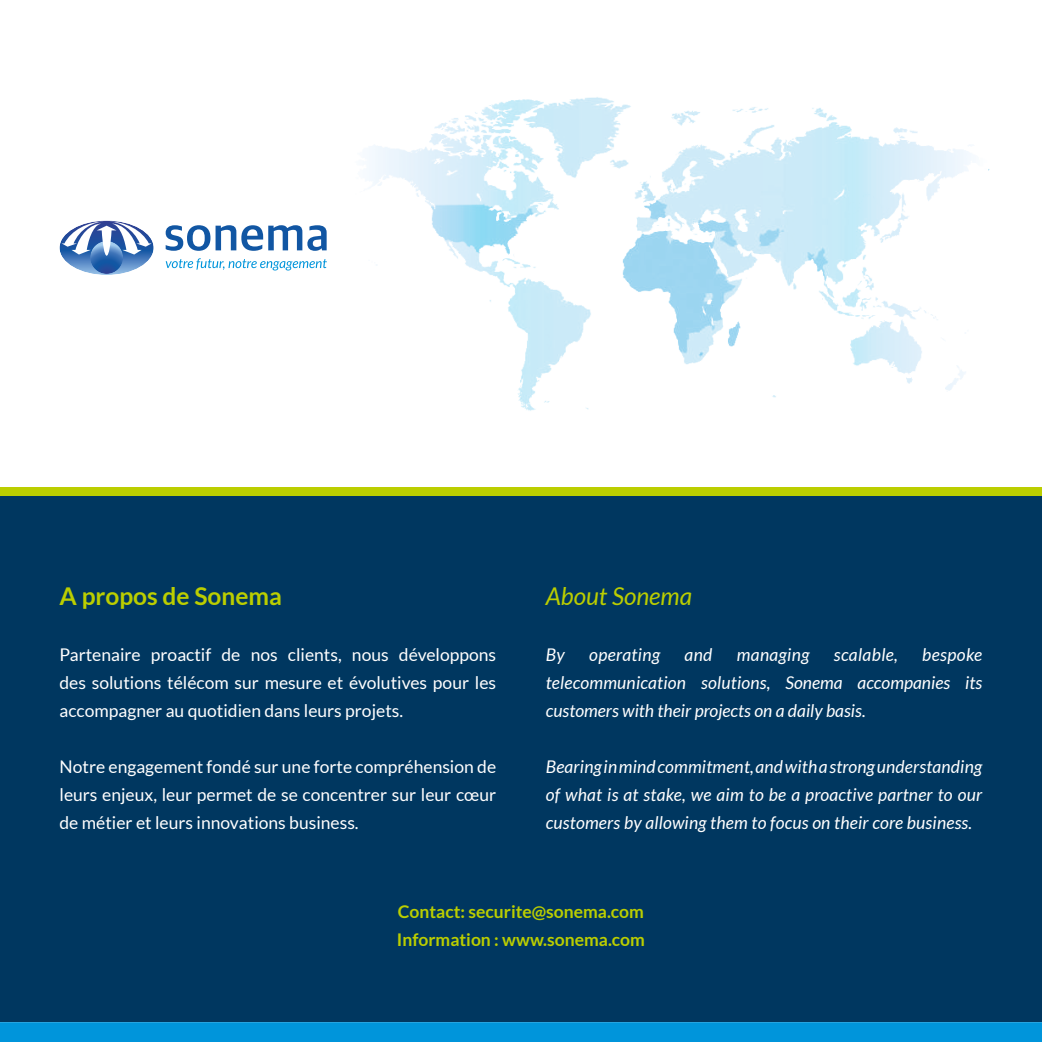
<style>
.page{position:relative;width:1042px;height:1042px;background:#fff}
.page>*{position:absolute;margin:0;border:0;box-sizing:border-box;transform-origin:0 0}
.t1{font:700 24.5px "Lato";color:#bbce00}
.t2{font:italic 24.5px "Lato";color:#bbce00}
.t3{font:italic 17.5px/28px "Lato";letter-spacing:.01em;color:#fff;text-align:justify}
.t4{font:17.5px/28px "Lato";color:#fff;text-align:justify}
.t5{font:700 17.5px/28px "Lato";color:#bbce00}
</style>
<div class="page">
<div style="left:0;top:1022px;width:1042px;height:20px;background:#0095db"></div>
<div style="left:0;top:491px;width:1042px;height:531px;background:#003760"></div>
<div style="left:0;top:487px;width:1042px;height:9px;background:#bbce00"></div>
<img style="left:369px;top:97px;width:620px;height:314px">
<img style="left:60px;top:240px;width:94px;height:35px">
<img style="left:90px;top:256px;width:33px;height:18px">
<svg style="left:62px;top:221px;width:90px;height:35px"></svg>
<svg style="left:166px;top:225px;width:161px;height:26px"></svg>
<svg style="left:166px;top:258px;width:161px;height:12px"></svg>
<h1 class="t1" style="left:60px;top:582px;width:224px">A propos de Sonema</h1>
<p class="t4" style="left:60px;top:640px;width:438px">Partenaire proactif de nos clients, nous développons des solutions télécom sur mesure et évolutives pour les accompagner au quotidien dans leurs projets.</p>
<p class="t4" style="left:60px;top:752px;width:438px">Notre engagement fondé sur une forte compréhension de leurs enjeux, leur permet de se concentrer sur leur cœur de métier et leurs innovations business.</p>
<h1 class="t2" style="left:546px;top:586px;width:148px">About Sonema</h1>
<p class="t3" style="left:546px;top:641px;width:438px;text-indent:376px">bespoke telecommunication solutions, Sonema accompanies its customers with their projects on a daily basis.</p>
<p class="t3" style="left:546px;top:753px;width:438px">Bearing in mind commitment, and with a strong understanding of what is at stake, we aim to be a proactive partner to our customers by allowing them to focus on their core business.</p>
<p class="t3" style="left:546px;top:641px;width:21px">By</p>
<p class="t3" style="left:589px;top:641px;width:72px">operating</p>
<p class="t3" style="left:684px;top:641px;width:29px">and</p>
<p class="t3" style="left:737px;top:641px;width:74px">managing</p>
<p class="t3" style="left:834px;top:641px;width:66px">scalable,</p>
<p class="t5" style="left:397px;top:898px;width:249px">Contact: securite@sonema.com<br>Information : www.sonema.com</p>
</div>
